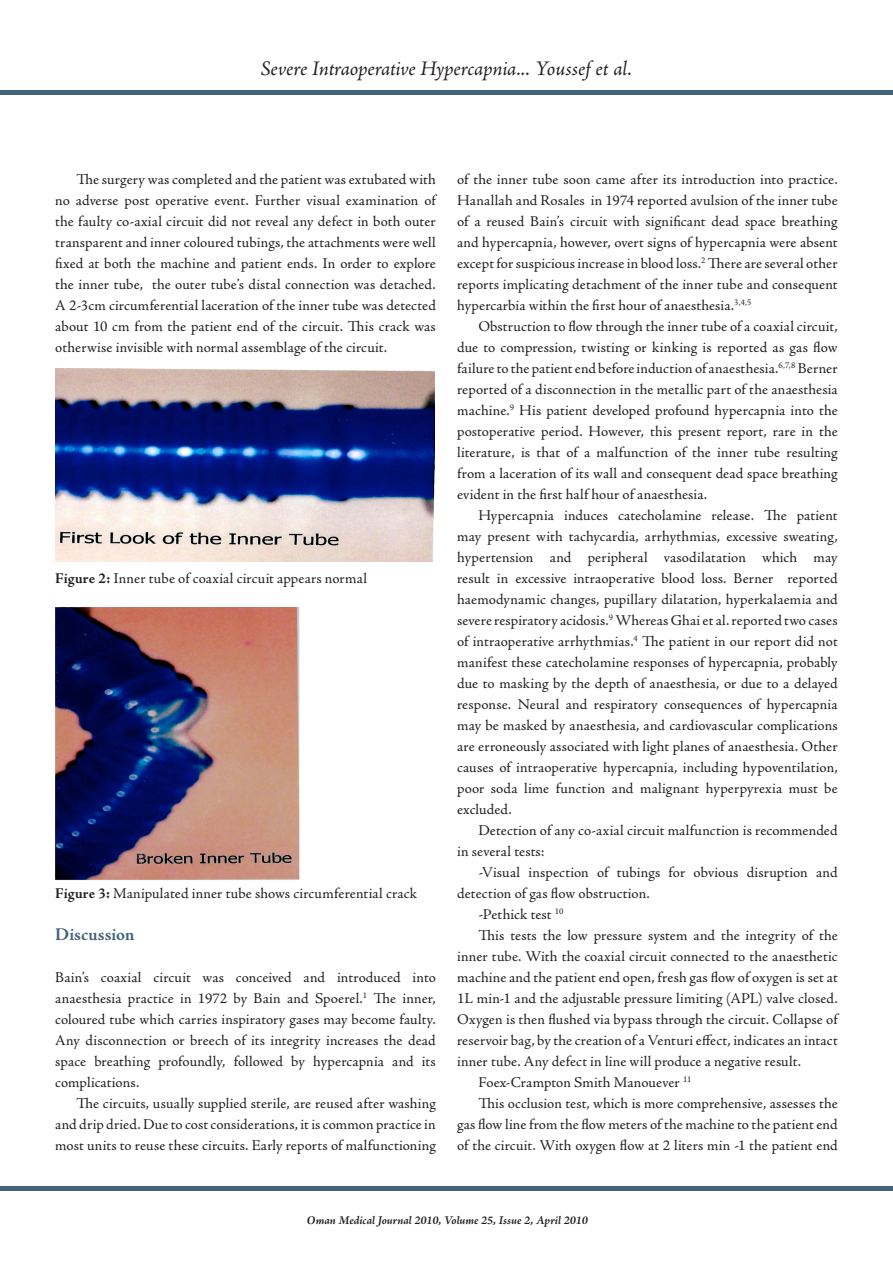
<style>
.page{position:relative;width:893px;height:1263px;background:#fff}
.page>*{position:absolute;margin:0;border:0;box-sizing:border-box;transform-origin:0 0}
.t1{font:italic 21px "Adobe Jenson Pro";letter-spacing:-.01em;color:#231f20}
.t2{font:700 18px "Adobe Jenson Pro";color:#44637a}
.t3{font:15px/21px "Adobe Jenson Pro";letter-spacing:.01em;color:#231f20;text-align:justify}
.t4{font:italic 700 12px "Adobe Jenson Pro";color:#231f20}
.s1{font-weight:700}
</style>
<div class="page">
<hr style="left:0;top:90px;width:893px;height:4px;background:#44637a">
<div style="left:0;top:1186px;width:893px;height:5px;background:#44637a"></div>
<img style="left:55px;top:608px;width:245px;height:273px">
<img style="left:55px;top:368px;width:379px;height:193px">
<p class="t1" style="left:261px;top:56px;width:373px">Severe Intraoperative Hypercapnia... Youssef et al.</p>
<p class="t3" style="left:55px;top:169px;width:382px;text-indent:21px">The surgery was completed and the patient was extubated with no adverse post operative event. Further visual examination of the faulty co-axial circuit did not reveal any defect in both outer transparent and inner coloured tubings, the attachments were well fixed at both the machine and patient ends. In order to explore the inner tube, the outer tube’s distal connection was detached.<br>A 2-3cm circumferential laceration of the inner tube was detected about 10 cm from the patient end of the circuit. This crack was otherwise invisible with normal assemblage of the circuit.</p>
<p class="t3" style="left:55px;top:568px;width:313px"><span class="s1">Figure 2:</span> Inner tube of coaxial circuit appears normal</p>
<p class="t3" style="left:55px;top:883px;width:363px"><span class="s1">Figure 3:</span> Manipulated inner tube shows circumferential crack</p>
<p class="t2" style="left:55px;top:924px;width:81px">Discussion</p>
<p class="t3" style="left:55px;top:967px;width:382px">Bain’s coaxial circuit was conceived and introduced into anaesthesia practice in 1972 by Bain and Spoerel.<sup>1</sup> The inner, coloured tube which carries inspiratory gases may become faulty.<br>Any disconnection or breech of its integrity increases the dead space breathing profoundly, followed by hypercapnia and its complications.</p>
<p class="t3" style="left:55px;top:1093px;width:382px;text-indent:21px">The circuits, usually supplied sterile, are reused after washing and drip dried. Due to cost considerations, it is common practice in most units to reuse these circuits. Early reports of malfunctioning</p>
<p class="t3" style="left:457px;top:169px;width:382px">of the inner tube soon came after its introduction into practice.<br>Hanallah and Rosales in 1974 reported avulsion of the inner tube of a reused Bain’s circuit with significant dead space breathing and hypercapnia, however, overt signs of hypercapnia were absent except for suspicious increase in blood loss.<sup>2</sup> There are several other reports implicating detachment of the inner tube and consequent hypercarbia within the first hour of anaesthesia.<sup>3,4,5</sup></p>
<p class="t3" style="left:457px;top:316px;width:382px;text-indent:21px">Obstruction to flow through the inner tube of a coaxial circuit, due to compression, twisting or kinking is reported as gas flow failure to the patient end before induction of anaesthesia.<sup>6,7,8</sup> Berner reported of a disconnection in the metallic part of the anaesthesia machine.<sup>9</sup> His patient developed profound hypercapnia into the postoperative period. However, this present report, rare in the literature, is that of a malfunction of the inner tube resulting from a laceration of its wall and consequent dead space breathing evident in the first half hour of anaesthesia.</p>
<p class="t3" style="left:457px;top:505px;width:382px;text-indent:21px">Hypercapnia induces catecholamine release. The patient may present with tachycardia, arrhythmias, excessive sweating, hypertension and peripheral vasodilatation which may result in excessive intraoperative blood loss. Berner reported haemodynamic changes, pupillary dilatation, hyperkalaemia and severe respiratory acidosis.<sup>9</sup> Whereas Ghai et al. reported two cases of intraoperative arrhythmias.<sup>4</sup> The patient in our report did not manifest these catecholamine responses of hypercapnia, probably due to masking by the depth of anaesthesia, or due to a delayed response. Neural and respiratory consequences of hypercapnia may be masked by anaesthesia, and cardiovascular complications are erroneously associated with light planes of anaesthesia. Other causes of intraoperative hypercapnia, including hypoventilation, poor soda lime function and malignant hyperpyrexia must be excluded.</p>
<p class="t3" style="left:457px;top:820px;width:382px;text-indent:21px">Detection of any co-axial circuit malfunction is recommended in several tests:</p>
<p class="t3" style="left:457px;top:862px;width:382px;text-indent:21px">-Visual inspection of tubings for obvious disruption and detection of gas flow obstruction.</p>
<p class="t3" style="left:478px;top:904px;width:87px">-Pethick test <sup>10</sup></p>
<p class="t3" style="left:457px;top:925px;width:382px;text-indent:21px">This tests the low pressure system and the integrity of the inner tube. With the coaxial circuit connected to the anaesthetic machine and the patient end open, fresh gas flow of oxygen is set at 1L min-1 and the adjustable pressure limiting (APL) valve closed.<br>Oxygen is then flushed via bypass through the circuit. Collapse of reservoir bag, by the creation of a Venturi effect, indicates an intact inner tube. Any defect in line will produce a negative result.</p>
<p class="t3" style="left:478px;top:1072px;width:215px">Foex-Crampton Smith Manouever <sup>11</sup></p>
<p class="t3" style="left:457px;top:1093px;width:382px;text-indent:21px">This occlusion test, which is more comprehensive, assesses the gas flow line from the flow meters of the machine to the patient end of the circuit. With oxygen flow at 2 liters min -1 the patient end</p>
<p class="t4" style="left:307px;top:1214px;width:283px">Oman Medical Journal 2010, Volume 25, Issue 2, April 2010</p>
</div>
